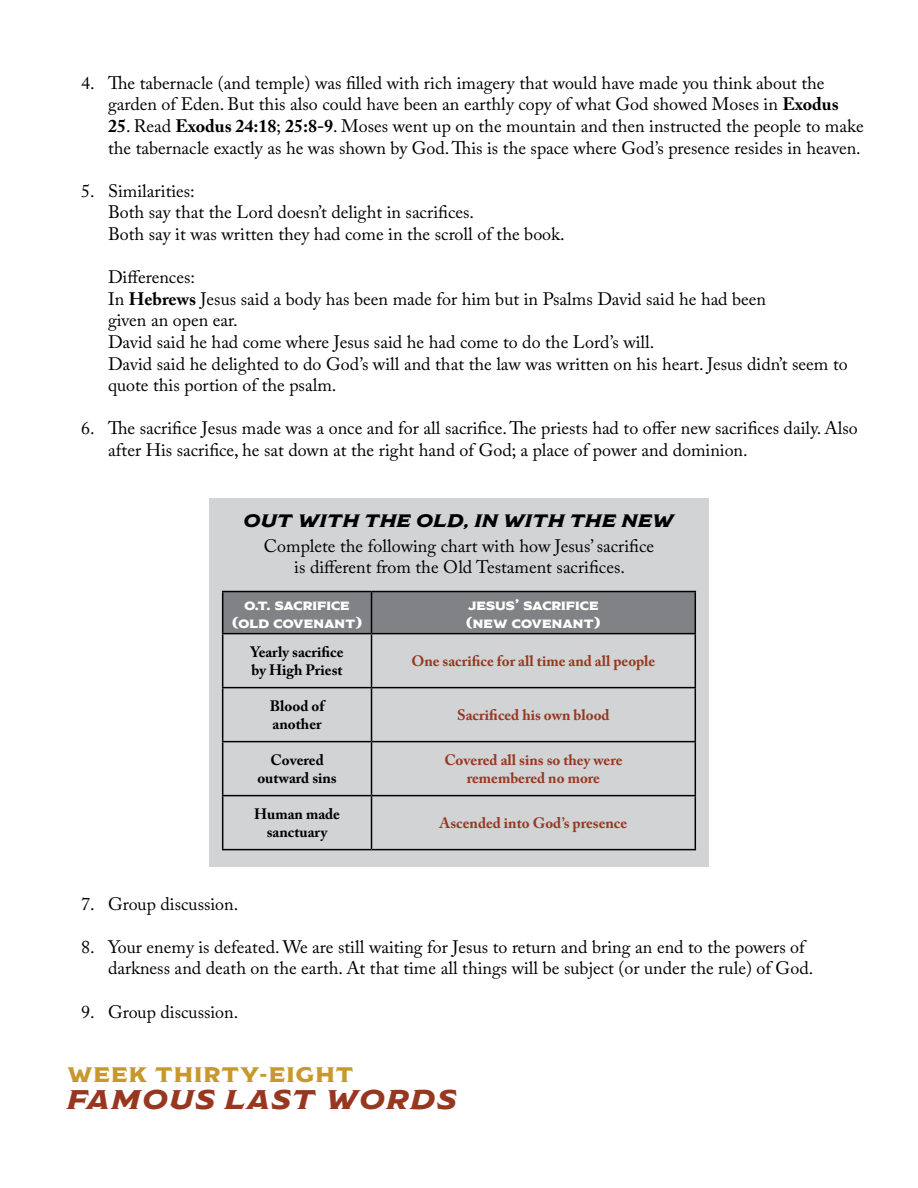
<style>
.page{position:relative;width:918px;height:1188px;background:#fff}
.page>*{position:absolute;margin:0;border:0;box-sizing:border-box;transform-origin:0 0}
.t1{font:italic 27px "Modesto Expanded";letter-spacing:.05em;color:#983720}
.t2{font:21px "Modesto Expanded";letter-spacing:.05em;color:#c7982c}
.t3{font:18px/21.6px "Adobe Caslon Pro";color:#000}
.t4{font:italic 18px "Modesto Expanded";color:#000}
.t5{font:700 15px/18px "Adobe Caslon Pro";color:#983720;text-align:center}
.t6{font:700 15px/18px "Adobe Caslon Pro";color:#000}
.t7{font:15px/18px "Modesto Expanded";color:#fff;text-align:center}
.s1{font-weight:700}
</style>
<div class="page">
<div style="left:209px;top:498px;width:500px;height:368px;background:#d1d3d4"></div>
<div style="left:223px;top:592px;width:472px;height:41px;background:#808285"></div>
<hr style="left:222px;top:591px;width:150px;height:1px;background:#000">
<hr style="left:222px;top:592px;width:1px;height:41px;background:#000">
<hr style="left:372px;top:591px;width:324px;height:1px;background:#000">
<hr style="left:371px;top:592px;width:1px;height:41px;background:#000">
<hr style="left:695px;top:592px;width:1px;height:41px;background:#000">
<hr style="left:222px;top:633px;width:150px;height:1px;background:#000">
<hr style="left:222px;top:634px;width:1px;height:53px;background:#000">
<hr style="left:372px;top:633px;width:324px;height:1px;background:#000">
<hr style="left:371px;top:634px;width:1px;height:53px;background:#000">
<hr style="left:695px;top:634px;width:1px;height:53px;background:#000">
<hr style="left:222px;top:687px;width:150px;height:1px;background:#000">
<hr style="left:222px;top:688px;width:1px;height:53px;background:#000">
<hr style="left:372px;top:687px;width:324px;height:1px;background:#000">
<hr style="left:371px;top:688px;width:1px;height:53px;background:#000">
<hr style="left:695px;top:688px;width:1px;height:53px;background:#000">
<hr style="left:222px;top:741px;width:150px;height:1px;background:#000">
<hr style="left:222px;top:742px;width:1px;height:53px;background:#000">
<hr style="left:372px;top:741px;width:324px;height:1px;background:#000">
<hr style="left:371px;top:742px;width:1px;height:53px;background:#000">
<hr style="left:695px;top:742px;width:1px;height:53px;background:#000">
<hr style="left:222px;top:795px;width:150px;height:1px;background:#000">
<hr style="left:222px;top:796px;width:1px;height:53px;background:#000">
<hr style="left:372px;top:795px;width:324px;height:1px;background:#000">
<hr style="left:371px;top:796px;width:1px;height:53px;background:#000">
<hr style="left:695px;top:796px;width:1px;height:53px;background:#000">
<hr style="left:222px;top:849px;width:150px;height:1px;background:#000">
<hr style="left:372px;top:849px;width:324px;height:1px;background:#000">
<p class="t3" style="left:108px;top:72px;width:732px;text-indent:-27px">4. The tabernacle (and temple) was filled with rich imagery that would have made you think about the garden of Eden. But this also could have been an earthly copy of what God showed Moses in <span class="s1">Exodus</span></p>
<p class="t3" style="left:108px;top:115px;width:757px"><span class="s1">25</span>. Read <span class="s1">Exodus 24:18</span>; <span class="s1">25:8-9</span>. Moses went up on the mountain and then instructed the people to make the tabernacle exactly as he was shown by God. This is the space where God’s presence resides in heaven.</p>
<p class="t3" style="left:108px;top:180px;width:458px;text-indent:-27px">5. Similarities:<br>Both say that the Lord doesn’t delight in sacrifices.<br>Both say it was written they had come in the scroll of the book.</p>
<p class="t3" style="left:108px;top:266px;width:741px">Differences:<br>In <span class="s1">Hebrews</span> Jesus said a body has been made for him but in Psalms David said he had been<br>given an open ear.<br>David said he had come where Jesus said he had come to do the Lord’s will.<br>David said he delighted to do God’s will and that the law was written on his heart. Jesus didn’t seem to quote this portion of the psalm.</p>
<p class="t3" style="left:108px;top:417px;width:751px;text-indent:-27px">6. The sacrifice Jesus made was a once and for all sacrifice. The priests had to offer new sacrifices daily. Also after His sacrifice, he sat down at the right hand of God; a place of power and dominion.</p>
<p class="t4" style="left:244px;top:511px;width:432px">OUT WITH THE OLD, IN WITH THE NEW</p>
<p class="t3" style="left:264px;top:536px;width:392px;line-height:21px;text-align:center">Complete the following chart with how Jesus’ sacrifice is different from the Old Testament sacrifices.</p>
<p class="t7" style="left:231px;top:595px;width:134px">o.t. sacrifice (old covenant)</p>
<p class="t7" style="left:465px;top:595px;width:138px;text-align:left">jesus’ sacrifice (new covenant)</p>
<p class="t6" style="left:251px;top:643px;width:94px">Yearly sacrifice by High Priest</p>
<p class="t5" style="left:411px;top:652px;width:246px">One sacrifice for all time and all people</p>
<p class="t6" style="left:270px;top:697px;width:56px">Blood of another</p>
<p class="t5" style="left:457px;top:706px;width:154px">Sacrificed his own blood</p>
<p class="t6" style="left:257px;top:751px;width:81px;text-align:center">Covered outward sins</p>
<p class="t5" style="left:444px;top:751px;width:180px">Covered all sins so they were remembered no more</p>
<p class="t6" style="left:254px;top:805px;width:87px;text-align:center">Human made sanctuary</p>
<p class="t5" style="left:440px;top:814px;width:189px">Ascended into God’s presence</p>
<p class="t3" style="left:81px;top:893px;width:159px">7. Group discussion.</p>
<p class="t3" style="left:108px;top:936px;width:707px;text-indent:-27px">8. Your enemy is defeated. We are still waiting for Jesus to return and bring an end to the powers of darkness and death on the earth. At that time all things will be subject (or under the rule) of God.</p>
<p class="t3" style="left:81px;top:1001px;width:159px">9. Group discussion.</p>
<p class="t2" style="left:68px;top:1064px;width:287px">WEEK THIRTY-EIGHT</p>
<h1 class="t1" style="left:68px;top:1085px;width:391px">FAMOUS LAST WORDS</h1>
</div>
